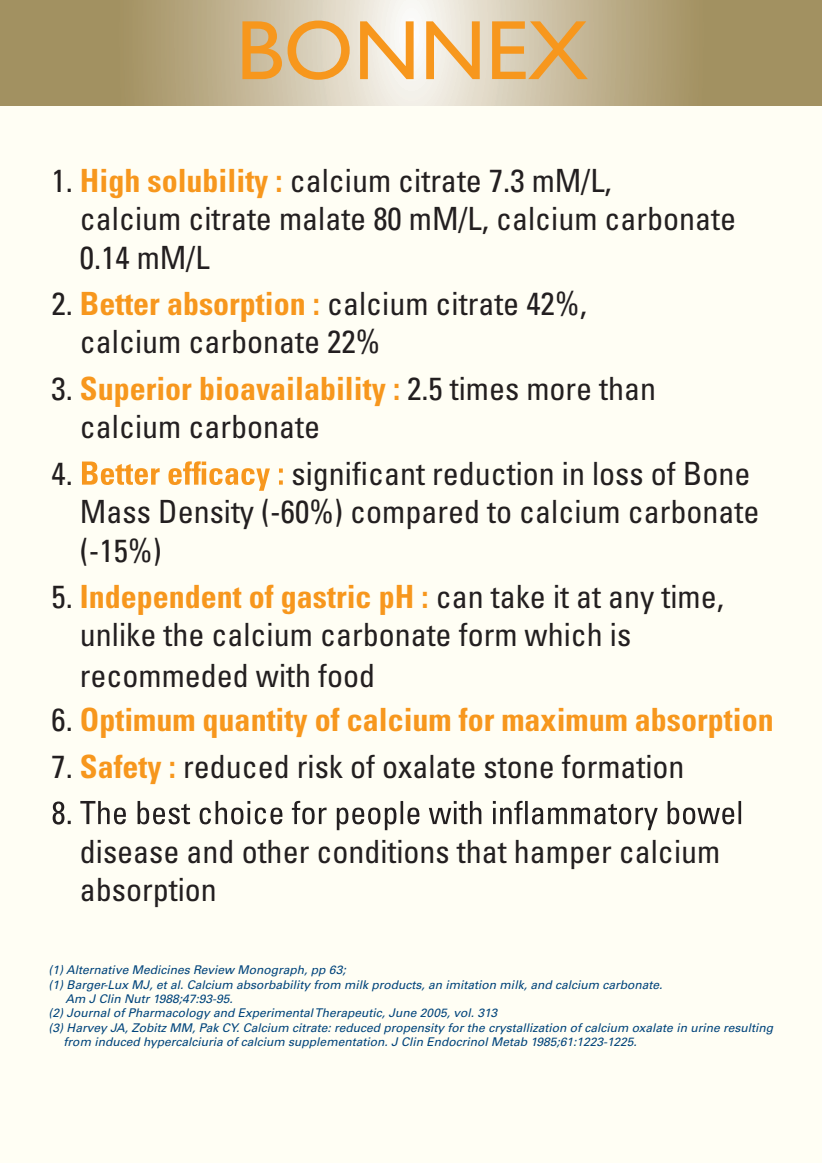
<style>
.page{position:relative;width:822px;height:1163px;background:#fff}
.page>*{position:absolute;margin:0;border:0;box-sizing:border-box;transform-origin:0 0}
.t1{font:condensed 32px/38.4px "Univers LT Std";color:#231f20}
.t2{font:700 condensed 32px "Univers LT Std";color:#f7971d}
.t3{font:italic 12px "Univers";color:#00447b}
.s1{font-weight:700;color:#f7971d}
.s2{font-weight:400;color:#231f20}
</style>
<div class="page">
<div style="left:0;top:0;width:821px;height:1162px;background:#fffef4"></div>
<hr style="left:821px;top:335px;width:1px;height:281px;background:#a29161">
<svg style="left:0;top:0;width:821px;height:105px;background:#b8aa85"></svg>
<svg style="left:242px;top:21px;width:107px;height:59px;background:#e3b575"></svg>
<svg style="left:360px;top:21px;width:53px;height:58px"></svg>
<svg style="left:426px;top:21px;width:53px;height:58px"></svg>
<svg style="left:492px;top:21px;width:95px;height:58px;background:#deb274"></svg>
<svg style="left:82px;top:461px;width:201px;height:29px"></svg>
<svg style="left:53px;top:800px;width:688px;height:30px"></svg>
<p class="t1" style="left:80px;top:161px;width:657px;text-indent:-28px">1. <span class="s1">High solubility :</span> calcium citrate 7.3 mM/L,<br>calcium citrate malate 80 mM/L, calcium carbonate<br>0.14 mM/L</p>
<p class="t1" style="left:80px;top:284px;width:508px;text-indent:-28px">2. <span class="s1">Better absorption :</span> calcium citrate 42%, calcium carbonate 22%</p>
<p class="t1" style="left:80px;top:369px;width:577px;text-indent:-28px">3. <span class="s1">Superior bioavailability :</span> 2.5 times more than calcium carbonate</p>
<p class="t1" style="left:51px;top:453px;width:23px">4.</p>
<p class="t1" style="left:80px;top:453px;width:680px;text-indent:212px">significant reduction in loss of Bone<br>Mass Density (-60%) compared to calcium carbonate (-15%)</p>
<p class="t1" style="left:80px;top:576px;width:645px;line-height:39.6px;text-indent:-28px">5. <span class="s1">Independent of gastric pH :</span> can take it at any time, unlike the calcium carbonate form which is recommeded with food</p>
<p class="t2" style="left:51px;top:700px;width:723px"><span class="s2">6.</span> Optimum quantity of calcium for maximum absorption</p>
<p class="t1" style="left:51px;top:746px;width:634px">7. <span class="s1">Safety :</span> reduced risk of oxalate stone formation</p>
<p class="t1" style="left:80px;top:831px;width:641px">disease and other conditions that hamper calcium absorption</p>
<p class="t3" style="left:49px;top:962px;width:298px">(1) Alternative Medicines Review Monograph, pp 63;</p>
<p class="t3" style="left:49px;top:977px;width:615px">(1) Barger-Lux MJ, et al. Calcium absorbability from milk products, an imitation milk, and calcium carbonate.</p>
<p class="t3" style="left:65px;top:991px;width:169px">Am J Clin Nutr 1988;47:93-95.</p>
<p class="t3" style="left:49px;top:1005px;width:450px">(2) Journal of Pharmacology and ExperimentalTherapeutic, June 2005, vol. 313</p>
<p class="t3" style="left:49px;top:1020px;width:725px">(3) Harvey JA, Zobitz MM, Pak CY. Calcium citrate: reduced propensity for the crystallization of calcium oxalate in urine resulting</p>
<p class="t3" style="left:64px;top:1034px;width:574px">from induced hypercalciuria of calcium supplementation. J Clin Endocrinol Metab 1985;61:1223-1225.</p>
</div>
